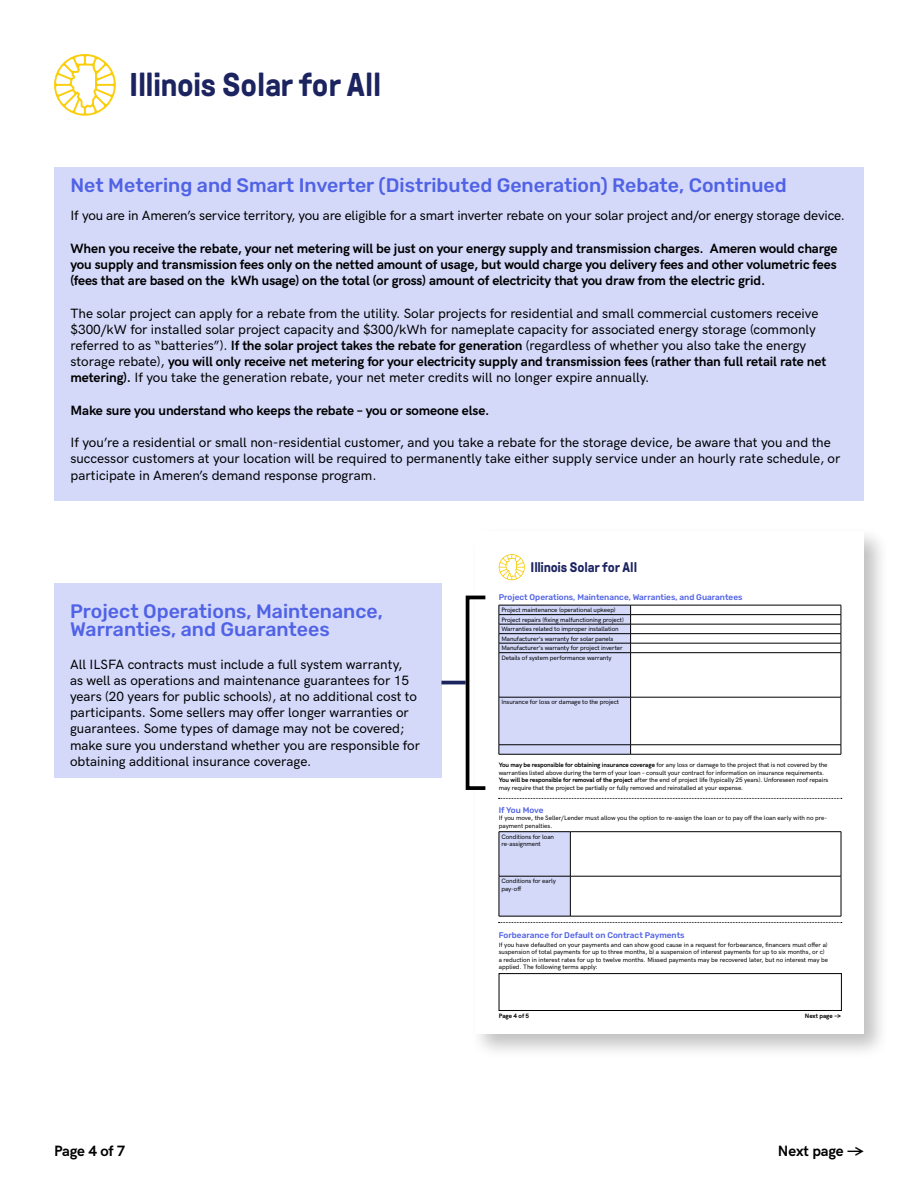
<style>
.page{position:relative;width:918px;height:1188px;background:#fff}
.page>*{position:absolute;margin:0;border:0;box-sizing:border-box;transform-origin:0 0}
.t1{font:700 33px "GT Pressura";letter-spacing:-.015em;color:#1c2460}
.t2{font:500 19.5px/18px "Rubik";color:#5062e5}
.t3{font:700 15px "HK Grotesk";letter-spacing:-.01em;color:#000}
.t4{font:700 13.95px "GT Pressura";letter-spacing:-.015em;color:#1c2460}
.t5{font:500 13.5px/16.2px "HK Grotesk";color:#000}
.t6{font:700 13.5px/16.2px "HK Grotesk";letter-spacing:-.01em;color:#000;text-align:justify}
.t7{font:500 8.25px "Rubik";color:#5062e5}
.t8{font:500 6.3px/7.6px "HK Grotesk";letter-spacing:-.01em;color:#000}
.t9{font:700 6.3px "HK Grotesk";letter-spacing:-.01em;color:#000}
.s1{font-weight:700}
</style>
<div class="page">
<svg style="left:54px;top:54px;width:62px;height:62px"></svg>
<div style="left:55px;top:167px;width:809px;height:333px;background:#d4d9fa"></div>
<div style="left:470px;top:525px;width:420px;height:534px;background:#000;opacity:.25"></div>
<div style="left:476px;top:531px;width:388px;height:503px;background:#fff"></div>
<svg style="left:499px;top:554px;width:26px;height:26px"></svg>
<div style="left:499px;top:973px;width:343px;height:38px;border:1px solid #000"></div>
<svg style="left:498px;top:798px;width:344px;height:1px"></svg>
<svg style="left:498px;top:922px;width:344px;height:1px"></svg>
<div style="left:500px;top:832px;width:70px;height:84px;background:#d4d9fa"></div>
<hr style="left:499px;top:831px;width:71px;height:1px;background:#000">
<hr style="left:499px;top:832px;width:1px;height:44px;background:#000">
<hr style="left:570px;top:831px;width:271px;height:1px;background:#000">
<hr style="left:570px;top:832px;width:1px;height:44px;background:#000">
<hr style="left:841px;top:832px;width:1px;height:44px;background:#000">
<hr style="left:499px;top:876px;width:71px;height:1px;background:#000">
<hr style="left:499px;top:876px;width:1px;height:40px;background:#000">
<hr style="left:570px;top:876px;width:271px;height:1px;background:#000">
<hr style="left:570px;top:876px;width:1px;height:40px;background:#000">
<hr style="left:841px;top:876px;width:1px;height:40px;background:#000">
<hr style="left:499px;top:916px;width:71px;height:1px;background:#000">
<hr style="left:570px;top:916px;width:271px;height:1px;background:#000">
<hr style="left:631px;top:605px;width:210px;height:1px;background:#000">
<hr style="left:631px;top:614px;width:210px;height:1px;background:#000">
<hr style="left:631px;top:624px;width:210px;height:1px;background:#000">
<hr style="left:631px;top:633px;width:210px;height:1px;background:#000">
<hr style="left:631px;top:643px;width:210px;height:1px;background:#000">
<svg style="left:841px;top:605px;width:1px;height:48px"></svg>
<hr style="left:631px;top:652px;width:210px;height:1px;background:#000">
<hr style="left:841px;top:653px;width:1px;height:44px;background:#000">
<hr style="left:631px;top:697px;width:210px;height:1px;background:#000">
<hr style="left:841px;top:697px;width:1px;height:48px;background:#000">
<hr style="left:631px;top:744px;width:210px;height:1px;background:#000">
<svg style="left:499px;top:605px;width:132px;height:149px;background:#c6cbea"></svg>
<hr style="left:499px;top:754px;width:132px;height:1px;background:#000">
<hr style="left:631px;top:754px;width:210px;height:1px;background:#000">
<div style="left:54px;top:584px;width:387px;height:194px;background:#d4d9fa"></div>
<div style="left:466px;top:596px;width:21px;height:194px;border:4px solid #000"></div>
<hr style="left:441px;top:681px;width:25px;height:3px;background:#1c245e">
<h1 class="t1" style="left:129px;top:67px;width:254px">Illinois Solar for All</h1>
<h2 class="t2" style="left:70px;top:177px;width:718px">Net Metering and Smart Inverter (Distributed Generation) Rebate, Continued</h2>
<p class="t5" style="left:70px;top:207px;width:776px">If you are in Ameren’s service territory, you are eligible for a smart inverter rebate on your solar project and/or energy storage device.</p>
<p class="t6" style="left:70px;top:239px;width:769px">When you receive the rebate, your net metering will be just on your energy supply and transmission charges. Ameren would charge you supply and transmission fees only on the netted amount of usage, but would charge you delivery fees and other volumetric fees (fees that are based on the kWh usage) on the total (or gross) amount of electricity that you draw from the electric grid.</p>
<p class="t5" style="left:70px;top:304px;width:757px">The solar project can apply for a rebate from the utility. Solar projects for residential and small commercial customers receive $300/kW for installed solar project capacity and $300/kWh for nameplate capacity for associated energy storage (commonly referred to as “batteries”). <span class="s1">If the solar project takes the rebate for generation</span> (regardless of whether you also take the energy storage rebate), <span class="s1">you will only receive net metering for your electricity supply and transmission fees (rather than full retail rate net metering).</span> If you take the generation rebate, your net meter credits will no longer expire annually.</p>
<p class="t6" style="left:70px;top:401px;width:420px">Make sure you understand who keeps the rebate – you or someone else.</p>
<p class="t5" style="left:70px;top:433px;width:771px">If you’re a residential or small non-residential customer, and you take a rebate for the storage device, be aware that you and the successor customers at your location will be required to permanently take either supply service under an hourly rate schedule, or participate in Ameren’s demand response program.</p>
<h2 class="t2" style="left:70px;top:603px;width:314px">Project Operations, Maintenance,<br>Warranties, and Guarantees</h2>
<p class="t5" style="left:70px;top:655px;width:351px">All ILSFA contracts must include a full system warranty,<br>as well as operations and maintenance guarantees for 15 years (20 years for public schools), at no additional cost to participants. Some sellers may offer longer warranties or guarantees. Some types of damage may not be covered; make sure you understand whether you are responsible for obtaining additional insurance coverage.</p>
<p class="t4" style="left:530px;top:560px;width:108px">Illinois Solar for All</p>
<p class="t7" style="left:499px;top:592px;width:245px">Project Operations, Maintenance, Warranties, and Guarantees</p>
<p class="t8" style="left:501px;top:605px;width:124px;line-height:9.4px">Project maintenance (operational upkeep)<br>Project repairs (fixing malfunctioning project)<br>Warranties related to improper installation Manufacturer’s warranty for solar panels Manufacturer’s warranty for project inverter Details of system performance warranty</p>
<p class="t8" style="left:501px;top:698px;width:119px">Insurance for loss or damage to the project</p>
<p class="t8" style="left:499px;top:761px;width:331px"><span class="s1">You may be responsible for obtaining insurance coverage</span> for any loss or damage to the project that is not covered by the warranties listed above during the term of your loan – consult your contract for information on insurance requirements.<br><span class="s1">You will be responsible for removal of the project</span> after the end of project life (typically 25 years). Unforeseen roof repairs may require that the project be partially or fully removed and reinstalled at your expense.</p>
<p class="t7" style="left:499px;top:806px;width:46px">If You Move</p>
<p class="t8" style="left:499px;top:814px;width:330px">If you move, the Seller/Lender must allow you the option to re-assign the loan or to pay off the loan early with no pre&shy;payment penalties.</p>
<p class="t8" style="left:501px;top:832px;width:54px">Conditions for loan re-assignment</p>
<p class="t8" style="left:501px;top:877px;width:56px">Conditions for early pay-off</p>
<p class="t7" style="left:499px;top:931px;width:187px">Forbearance for Default on Contract Payments</p>
<p class="t8" style="left:499px;top:940px;width:331px">If you have defaulted on your payments and can show good cause in a request for forbearance, financers must offer a) suspension of total payments for up to three months, b) a suspension of interest payments for up to six months, or c) a reduction in interest rates for up to twelve months. Missed payments may be recovered later, but no interest may be applied. The following terms apply:</p>
<p class="t9" style="left:499px;top:1011px;width:32px">Page 4 of 5</p>
<p class="t9" style="left:805px;top:1011px;width:38px">Next page →</p>
<p class="t3" style="left:54px;top:1139px;width:73px">Page 4 of 7</p>
<p class="t3" style="left:778px;top:1139px;width:87px">Next page →</p>
</div>
